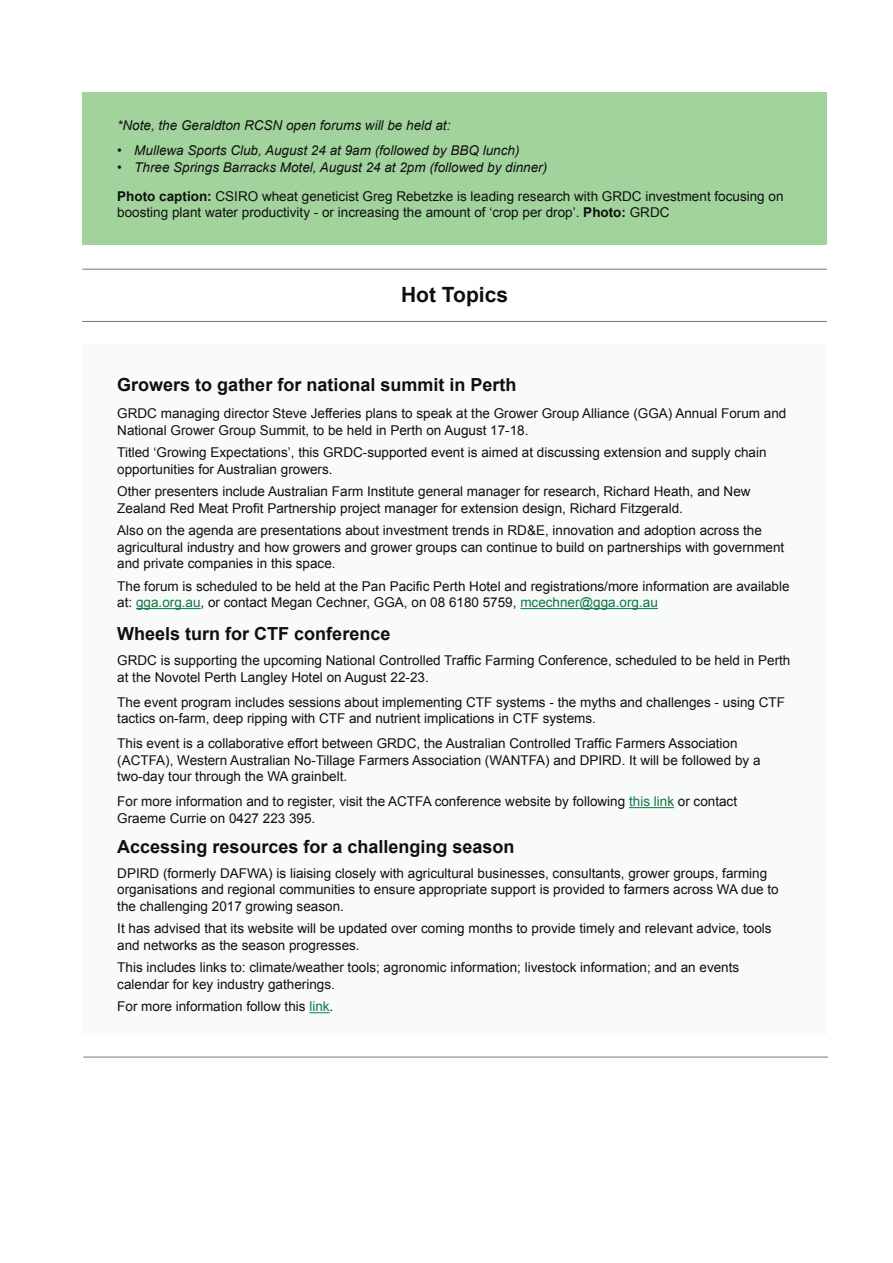
<style>
.page{position:relative;width:893px;height:1263px;background:#fff}
.page>*{position:absolute;margin:0;border:0;box-sizing:border-box;transform-origin:0 0}
.Large_Main_Headings{font:700 21px "Arial";color:#0e100e}
.Large_Main_Headings-2{font:700 18px "Arial";color:#0e100e}
.Standard_paragraph_t{font:13.5px/16.5px "Arial";color:#0e100e}
.Standard_paragraph_t-2{font:italic 13.5px "Arial";color:#0e100e}
.s1{font-weight:700}
.s2{color:#0c7944}
</style>
<div class="page">
<div style="left:82px;top:92px;width:745px;height:152px;background:#a3d39d"></div>
<div style="left:82px;top:344px;width:745px;height:690px;background:#f9fafa"></div>
<hr style="left:136px;top:608px;width:65px;height:1px;background:#0c7944">
<hr style="left:520px;top:608px;width:138px;height:1px;background:#0c7944">
<hr style="left:629px;top:807px;width:45px;height:1px;background:#0c7944">
<svg style="left:309px;top:1012px;width:21px;height:1px"></svg>
<hr style="left:83px;top:1057px;width:745px;height:1px;background:#76787b">
<hr style="left:82px;top:269px;width:745px;height:1px;background:#76787b">
<hr style="left:82px;top:321px;width:745px;height:1px;background:#76787b">
<p class="Standard_paragraph_t-2" style="left:117px;top:117px;width:335px">*Note, the Geraldton RCSN open forums will be held at:</p>
<p class="Standard_paragraph_t-2" style="left:117px;top:142px;width:404px">• Mullewa Sports Club, August 24 at 9am (followed by BBQ lunch)</p>
<p class="Standard_paragraph_t-2" style="left:117px;top:158px;width:431px">• Three Springs Barracks Motel, August 24 at 2pm (followed by dinner)</p>
<p class="Standard_paragraph_t" style="left:117px;top:188px;width:668px"><span class="s1">Photo caption:</span> CSIRO wheat geneticist Greg Rebetzke is leading research with GRDC investment focusing on boosting plant water productivity - or increasing the amount of ‘crop per drop’. <span class="s1">Photo:</span> GRDC</p>
<p class="Large_Main_Headings" style="left:401px;top:281px;width:108px">Hot Topics</p>
<p class="Large_Main_Headings-2" style="left:117px;top:373px;width:401px">Growers to gather for national summit in Perth</p>
<p class="Standard_paragraph_t" style="left:117px;top:405px;width:671px">GRDC managing director Steve Jefferies plans to speak at the Grower Group Alliance (GGA) Annual Forum and<br>National Grower Group Summit, to be held in Perth on August 17-18.</p>
<p class="Standard_paragraph_t" style="left:117px;top:444px;width:651px">Titled ‘Growing Expectations’, this GRDC-supported event is aimed at discussing extension and supply chain opportunities for Australian growers.</p>
<p class="Standard_paragraph_t" style="left:117px;top:483px;width:635px">Other presenters include Australian Farm Institute general manager for research, Richard Heath, and New<br>Zealand Red Meat Profit Partnership project manager for extension design, Richard Fitzgerald.</p>
<p class="Standard_paragraph_t" style="left:117px;top:522px;width:669px">Also on the agenda are presentations about investment trends in RD&amp;E, innovation and adoption across the agricultural industry and how growers and grower groups can continue to build on partnerships with government and private companies in this space.</p>
<p class="Standard_paragraph_t" style="left:117px;top:578px;width:674px">The forum is scheduled to be held at the Pan Pacific Perth Hotel and registrations/more information are available at: <span class="s2">gga.org.au</span>, or contact Megan Cechner, GGA, on 08 6180 5759, <span class="s2">mcechner@gga.org.au</span></p>
<p class="Large_Main_Headings-2" style="left:117px;top:622px;width:275px">Wheels turn for CTF conference</p>
<p class="Standard_paragraph_t" style="left:117px;top:652px;width:675px">GRDC is supporting the upcoming National Controlled Traffic Farming Conference, scheduled to be held in Perth at the Novotel Perth Langley Hotel on August 22-23.</p>
<p class="Standard_paragraph_t" style="left:117px;top:694px;width:669px">The event program includes sessions about implementing CTF systems - the myths and challenges - using CTF tactics on-farm, deep ripping with CTF and nutrient implications in CTF systems.</p>
<p class="Standard_paragraph_t" style="left:117px;top:735px;width:645px">This event is a collaborative effort between GRDC, the Australian Controlled Traffic Farmers Association (ACTFA), Western Australian No-Tillage Farmers Association (WANTFA) and DPIRD. It will be followed by a two-day tour through the WA grainbelt.</p>
<p class="Standard_paragraph_t" style="left:117px;top:793px;width:621px">For more information and to register, visit the ACTFA conference website by following <span class="s2">this link</span> or contact<br>Graeme Currie on 0427 223 395.</p>
<p class="Large_Main_Headings-2" style="left:117px;top:834px;width:399px">Accessing resources for a challenging season</p>
<p class="Standard_paragraph_t" style="left:117px;top:865px;width:663px">DPIRD (formerly DAFWA) is liaising closely with agricultural businesses, consultants, grower groups, farming organisations and regional communities to ensure appropriate support is provided to farmers across WA due to the challenging 2017 growing season.</p>
<p class="Standard_paragraph_t" style="left:117px;top:920px;width:656px">It has advised that its website will be updated over coming months to provide timely and relevant advice, tools and networks as the season progresses.</p>
<p class="Standard_paragraph_t" style="left:117px;top:959px;width:623px">This includes links to: climate/weather tools; agronomic information; livestock information; and an events calendar for key industry gatherings.</p>
<p class="Standard_paragraph_t" style="left:117px;top:998px;width:218px">For more information follow this <span class="s2">link</span>.</p>
</div>
